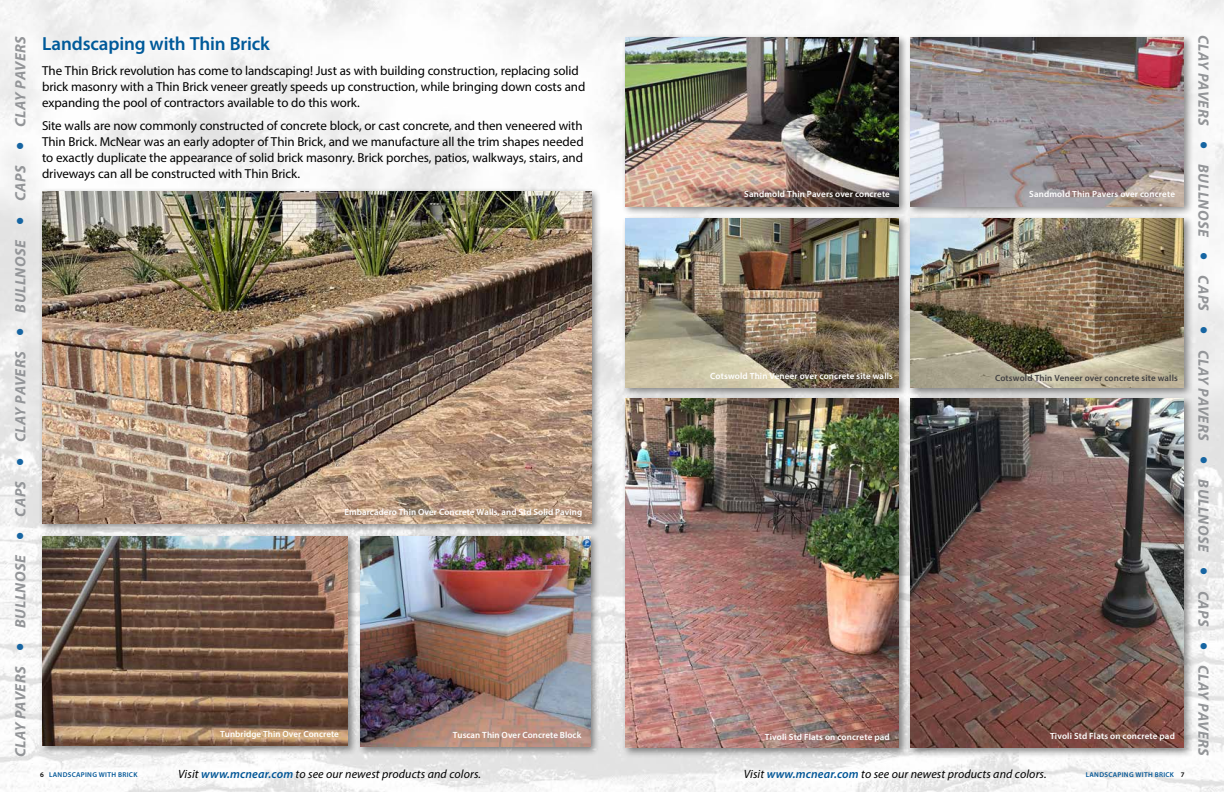
<style>
.page{position:relative;width:1224px;height:792px;background:#fff}
.page>*{position:absolute;margin:0;border:0;box-sizing:border-box;transform-origin:0 0}
.t1{font:600 19px "Myriad Pro";letter-spacing:-.01em;color:#005a9a}
.t2{font:italic 700 15px "Myriad Pro";letter-spacing:.03em;color:#939598}
.t3{font:13px/16px "Myriad Pro";letter-spacing:-.01em;color:#000}
.t4{font:italic 12px "Myriad Pro";letter-spacing:.01em;color:#000}
.t5{font:600 9px "Myriad Pro";letter-spacing:.005em;color:#fff}
.t6{font:600 9px "Myriad Pro";letter-spacing:.015em;color:#414042}
.t7{font:600 7px "Myriad Pro";letter-spacing:.045em;color:#005596}
.s1{font-size:24px;color:#1665a2}
.s2{color:#000}
.s3{font-weight:600;color:#005596}
</style>
<div class="page">
<img style="left:0;top:0;width:1224px;height:792px">
<div style="left:38px;top:532px;width:320px;height:224px;background:#000;opacity:.45"></div>
<img style="left:42px;top:536px;width:306px;height:210px">
<div style="left:357px;top:532px;width:243px;height:224px;background:#000;opacity:.45"></div>
<img style="left:360px;top:536px;width:230px;height:211px">
<div style="left:38px;top:187px;width:563px;height:346px;background:#000;opacity:.45"></div>
<img style="left:42px;top:191px;width:549px;height:332px">
<div style="left:906px;top:33px;width:288px;height:183px;background:#000;opacity:.45"></div>
<img style="left:910px;top:37px;width:274px;height:169px">
<div style="left:622px;top:33px;width:287px;height:183px;background:#000;opacity:.45"></div>
<img style="left:625px;top:37px;width:274px;height:169px">
<div style="left:621px;top:214px;width:288px;height:184px;background:#000;opacity:.45"></div>
<img style="left:625px;top:218px;width:274px;height:170px">
<div style="left:906px;top:214px;width:288px;height:184px;background:#000;opacity:.45"></div>
<img style="left:910px;top:218px;width:274px;height:170px">
<div style="left:906px;top:395px;width:288px;height:363px;background:#000;opacity:.45"></div>
<img style="left:910px;top:399px;width:274px;height:349px">
<div style="left:621px;top:395px;width:288px;height:363px;background:#000;opacity:.45"></div>
<img style="left:625px;top:399px;width:274px;height:349px">
<p class="t2" style="left:11px;top:757px;width:723px;rotate:-90deg">CLAY PAVERS <span class="s1">•</span> BULLNOSE <span class="s1">•</span> CAPS <span class="s1">•</span> CLAY PAVERS <span class="s1">•</span> BULLNOSE <span class="s1">•</span> CAPS <span class="s1">•</span> CLAY PAVERS</p>
<p class="t2" style="left:1213px;top:35px;width:723px;rotate:90deg">CLAY PAVERS <span class="s1">•</span> BULLNOSE <span class="s1">•</span> CAPS <span class="s1">•</span> CLAY PAVERS <span class="s1">•</span> BULLNOSE <span class="s1">•</span> CAPS <span class="s1">•</span> CLAY PAVERS</p>
<p class="t7" style="left:40px;top:770px;width:99px"><span class="s2">6</span> LANDSCAPING WITH BRICK</p>
<p class="t4" style="left:178px;top:767px;width:304px">Visit <span class="s3">www.mcnear.com</span> to see our newest products and colors.</p>
<p class="t4" style="left:744px;top:767px;width:304px">Visit <span class="s3">www.mcnear.com</span> to see our newest products and colors.</p>
<p class="t7" style="left:1086px;top:770px;width:100px">LANDSCAPING WITH BRICK <span class="s2">7</span></p>
<h1 class="t1" style="left:42px;top:32px;width:229px">Landscaping with Thin Brick</h1>
<p class="t3" style="left:42px;top:63px;width:545px">The Thin Brick revolution has come to landscaping! Just as with building construction, replacing solid brick masonry with a Thin Brick veneer greatly speeds up construction, while bringing down costs and expanding the pool of contractors available to do this work.</p>
<p class="t3" style="left:42px;top:117px;width:543px;text-align:justify">Site walls are now commonly constructed of concrete block, or cast concrete, and then veneered with Thin Brick. McNear was an early adopter of Thin Brick, and we manufacture all the trim shapes needed to exactly duplicate the appearance of solid brick masonry. Brick porches, patios, walkways, stairs, and driveways can all be constructed with Thin Brick.</p>
<p class="t5" style="left:744px;top:189px;width:147px">Sandmold Thin Pavers over concrete</p>
<p class="t5" style="left:1029px;top:189px;width:147px">Sandmold Thin Pavers over concrete</p>
<p class="t5" style="left:710px;top:371px;width:184px">Cotswold Thin Veneer over concrete site walls</p>
<p class="t6" style="left:995px;top:373px;width:184px">Cotswold Thin Veneer over concrete site walls</p>
<p class="t5" style="left:344px;top:506px;width:239px">Embarcadero Thin Over Concrete Walls, and Std Solid Paving</p>
<p class="t5" style="left:220px;top:729px;width:120px">Tunbridge Thin Over Concrete</p>
<p class="t5" style="left:453px;top:729px;width:130px">Tuscan Thin Over Concrete Block</p>
<p class="t5" style="left:765px;top:731px;width:126px">Tivoli Std Flats on concrete pad</p>
<p class="t5" style="left:1050px;top:730px;width:126px">Tivoli Std Flats on concrete pad</p>
</div>
